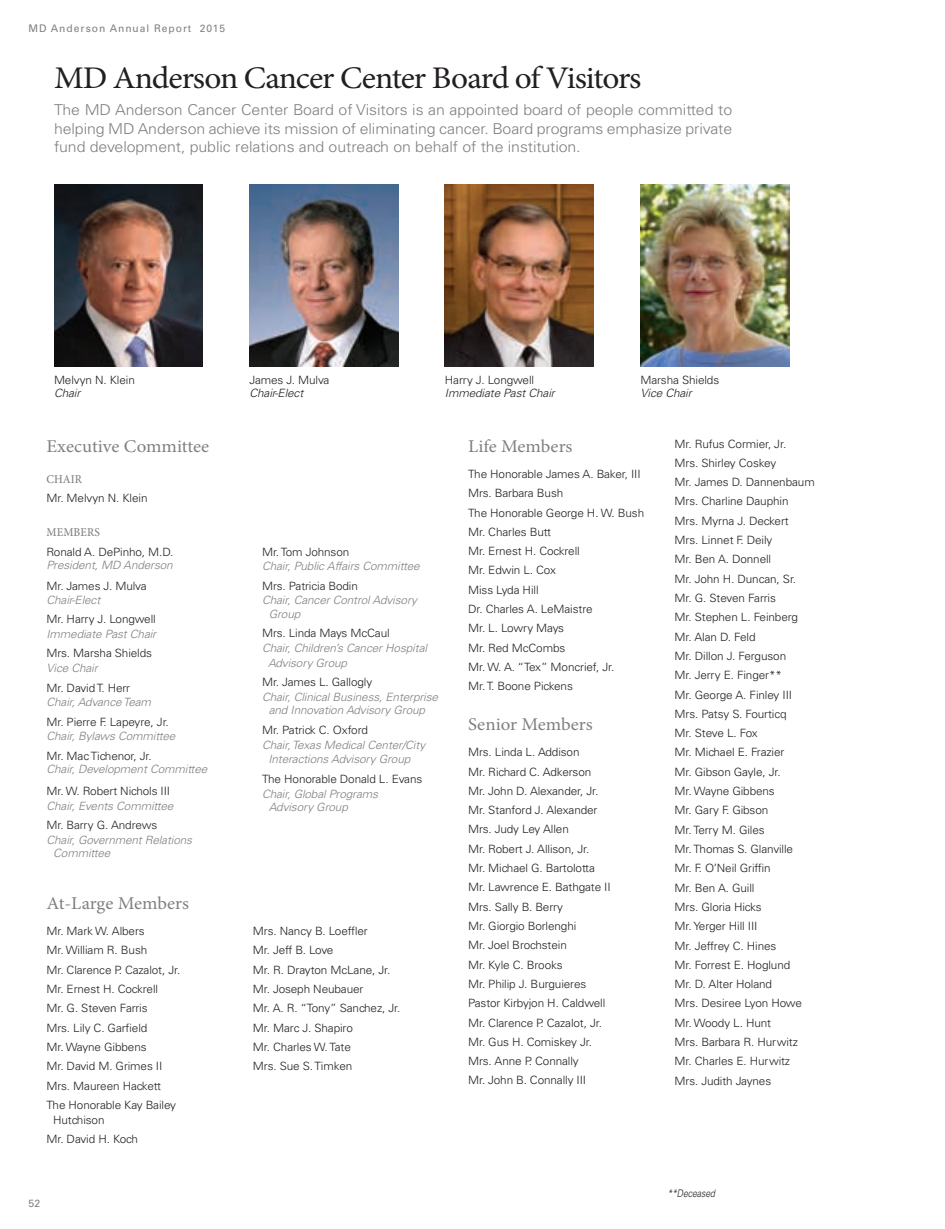
<style>
.page{position:relative;width:945px;height:1229px;background:#fff}
.page>*{position:absolute;margin:0;border:0;box-sizing:border-box;transform-origin:0 0}
.t1{font:31.5px "Minion Pro";letter-spacing:-.035em;color:#231f20;scale:1.06 1}
.t2{font:18px "Minion Pro";color:#808083;scale:1.05 1}
.t3{font:300 15px/18.3px "Univers LT Std";letter-spacing:-.005em;color:#808083;text-align:justify;scale:1.06 1}
.t4{font:500 12px "Minion Pro";letter-spacing:.01em;color:#808083;scale:.95 1}
.t5{font:300 11.4px/19.4px "Univers LT Std";letter-spacing:-.01em;color:#231f20}
.t6{font:italic 300 11.4px/13.5px "Univers LT Std";letter-spacing:-.01em;color:#808083}
.t7{font:italic 300 11.4px "Univers LT Std";letter-spacing:-.01em;color:#231f20}
.t8{font:10.5px "Univers LT Std";letter-spacing:.095em;color:#808083}
.t9{font:italic 300 10.5px "Univers LT Std";letter-spacing:-.01em;color:#231f20;scale:.83 1}
</style>
<div class="page">
<img style="left:54px;top:184px;width:149px;height:182px">
<img style="left:249px;top:184px;width:149px;height:182px">
<img style="left:445px;top:184px;width:149px;height:182px">
<img style="left:640px;top:184px;width:149px;height:182px">
<p class="t8" style="left:28px;top:22px;width:198px">MD Anderson Annual Report 2015</p>
<h1 class="t1" style="left:54px;top:57px;width:556px">MD Anderson Cancer Center Board of Visitors</h1>
<p class="t3" style="left:54px;top:101px;width:641px">The MD Anderson Cancer Center Board of Visitors is an appointed board of people committed to helping MD Anderson achieve its mission of eliminating cancer. Board programs emphasize private fund development, public relations and outreach on behalf of the institution.</p>
<p class="t5" style="left:54px;top:370px;width:82px">Melvyn N. Klein</p>
<p class="t7" style="left:54px;top:386px;width:28px">Chair</p>
<h2 class="t2" style="left:46px;top:434px;width:157px">Executive Committee</h2>
<p class="t4" style="left:46px;top:470px;width:39px">CHAIR</p>
<p class="t5" style="left:46px;top:488px;width:103px">Mr. Melvyn N. Klein</p>
<p class="t4" style="left:46px;top:524px;width:58px">MEMBERS</p>
<p class="t5" style="left:46px;top:542px;width:129px">Ronald A. DePinho, M.D.</p>
<p class="t6" style="left:46px;top:558px;width:128px">President, MD Anderson</p>
<p class="t5" style="left:46px;top:577px;width:102px">Mr. James J. Mulva</p>
<p class="t6" style="left:46px;top:593px;width:55px">Chair-Elect</p>
<p class="t5" style="left:46px;top:609px;width:111px">Mr. Harry J. Longwell</p>
<p class="t6" style="left:46px;top:627px;width:111px">Immediate Past Chair</p>
<p class="t5" style="left:46px;top:643px;width:107px">Mrs. Marsha Shields</p>
<p class="t6" style="left:46px;top:661px;width:53px">Vice Chair</p>
<p class="t5" style="left:46px;top:678px;width:85px">Mr. David T. Herr</p>
<p class="t6" style="left:46px;top:695px;width:106px">Chair, Advance Team</p>
<p class="t5" style="left:46px;top:712px;width:124px">Mr. Pierre F. Lapeyre, Jr.</p>
<p class="t6" style="left:46px;top:729px;width:131px">Chair, Bylaws Committee</p>
<p class="t5" style="left:46px;top:746px;width:107px">Mr. Mac Tichenor, Jr.</p>
<p class="t6" style="left:46px;top:762px;width:162px">Chair, Development Committee</p>
<p class="t5" style="left:46px;top:781px;width:125px">Mr. W. Robert Nichols III</p>
<p class="t6" style="left:46px;top:799px;width:129px">Chair, Events Committee</p>
<p class="t5" style="left:46px;top:815px;width:112px">Mr. Barry G. Andrews</p>
<p class="t6" style="left:53px;top:833px;width:140px;text-indent:-7px">Chair, Government Relations<br>Committee</p>
<h2 class="t2" style="left:46px;top:891px;width:137px">At-Large Members</h2>
<p class="t5" style="left:46px;top:921px;width:135px">Mr. Mark W. Albers<br>Mr. William R. Bush<br>Mr. Clarence P. Cazalot, Jr.<br>Mr. Ernest H. Cockrell<br>Mr. G. Steven Farris<br>Mrs. Lily C. Garfield<br>Mr. Wayne Gibbens<br>Mr. David M. Grimes II<br>Mrs. Maureen Hackett<br>The Honorable Kay Bailey</p>
<p class="t5" style="left:46px;top:1110px;width:93px;text-indent:7px">Hutchison<br>Mr. David H. Koch</p>
<p class="t8" style="left:28px;top:1197px;width:13px">52</p>
<p class="t5" style="left:249px;top:370px;width:82px">James J. Mulva</p>
<p class="t7" style="left:249px;top:386px;width:55px">Chair-Elect</p>
<p class="t5" style="left:445px;top:370px;width:91px">Harry J. Longwell</p>
<p class="t7" style="left:445px;top:386px;width:111px">Immediate Past Chair</p>
<p class="t5" style="left:640px;top:370px;width:80px">Marsha Shields</p>
<p class="t7" style="left:640px;top:386px;width:53px">Vice Chair</p>
<p class="t5" style="left:262px;top:542px;width:89px">Mr. Tom Johnson</p>
<p class="t6" style="left:262px;top:559px;width:159px">Chair, Public Affairs Committee</p>
<p class="t5" style="left:262px;top:576px;width:97px">Mrs. Patricia Bodin</p>
<p class="t6" style="left:269px;top:594px;width:150px;text-indent:-7px">Chair, Cancer Control Advisory<br>Group</p>
<p class="t5" style="left:262px;top:623px;width:129px">Mrs. Linda Mays McCaul</p>
<p class="t6" style="left:268px;top:640px;width:161px;line-height:14.9px;text-indent:-6px">Chair, Children’s Cancer Hospital<br>Advisory Group</p>
<p class="t5" style="left:262px;top:672px;width:112px">Mr. James L. Gallogly</p>
<p class="t6" style="left:262px;top:690px;width:178px;text-align:center">Chair, Clinical Business, Enterprise and Innovation Advisory Group</p>
<p class="t5" style="left:262px;top:720px;width:108px">Mr. Patrick C. Oxford</p>
<p class="t6" style="left:268px;top:737px;width:158px;line-height:14.9px;text-indent:-6px">Chair, Texas Medical Center/City<br>Interactions Advisory Group</p>
<p class="t5" style="left:262px;top:769px;width:162px">The Honorable Donald L. Evans</p>
<p class="t6" style="left:269px;top:787px;width:111px;text-indent:-7px">Chair, Global Programs<br>Advisory Group</p>
<p class="t5" style="left:253px;top:921px;width:149px">Mrs. Nancy B. Loeffler<br>Mr. Jeff B. Love<br>Mr. R. Drayton McLane, Jr.<br>Mr. Joseph Neubauer<br>Mr. A. R. “Tony” Sanchez, Jr.<br>Mr. Marc J. Shapiro<br>Mr. Charles W. Tate<br>Mrs. Sue S. Timken</p>
<h2 class="t2" style="left:468px;top:434px;width:101px">Life Members</h2>
<p class="t5" style="left:468px;top:464px;width:178px">The Honorable James A. Baker, III<br>Mrs. Barbara Bush<br>The Honorable George H. W. Bush<br>Mr. Charles Butt<br>Mr. Ernest H. Cockrell<br>Mr. Edwin L. Cox<br>Miss Lyda Hill<br>Dr. Charles A. LeMaistre<br>Mr. L. Lowry Mays<br>Mr. Red McCombs<br>Mr. W. A. “Tex” Moncrief, Jr.<br>Mr. T. Boone Pickens</p>
<h2 class="t2" style="left:468px;top:712px;width:120px">Senior Members</h2>
<p class="t5" style="left:468px;top:742px;width:144px">Mrs. Linda L. Addison<br>Mr. Richard C. Adkerson<br>Mr. John D. Alexander, Jr.<br>Mr. Stanford J. Alexander<br>Mrs. Judy Ley Allen<br>Mr. Robert J. Allison, Jr.<br>Mr. Michael G. Bartolotta<br>Mr. Lawrence E. Bathgate II<br>Mrs. Sally B. Berry<br>Mr. Giorgio Borlenghi<br>Mr. Joel Brochstein<br>Mr. Kyle C. Brooks<br>Mr. Philip J. Burguieres<br>Pastor Kirbyjon H. Caldwell<br>Mr. Clarence P. Cazalot, Jr.<br>Mr. Gus H. Comiskey Jr.<br>Mrs. Anne P. Connally<br>Mr. John B. Connally III</p>
<p class="t5" style="left:675px;top:434px;width:142px">Mr. Rufus Cormier, Jr.<br>Mrs. Shirley Coskey<br>Mr. James D. Dannenbaum<br>Mrs. Charline Dauphin<br>Mrs. Myrna J. Deckert<br>Mrs. Linnet F. Deily<br>Mr. Ben A. Donnell<br>Mr. John H. Duncan, Sr.<br>Mr. G. Steven Farris<br>Mr. Stephen L. Feinberg<br>Mr. Alan D. Feld<br>Mr. Dillon J. Ferguson<br>Mr. Jerry E. Finger**<br>Mr. George A. Finley III<br>Mrs. Patsy S. Fourticq<br>Mr. Steve L. Fox<br>Mr. Michael E. Frazier<br>Mr. Gibson Gayle, Jr.<br>Mr. Wayne Gibbens<br>Mr. Gary F. Gibson<br>Mr. Terry M. Giles<br>Mr. Thomas S. Glanville<br>Mr. F. O’Neil Griffin<br>Mr. Ben A. Guill<br>Mrs. Gloria Hicks<br>Mr. Yerger Hill III<br>Mr. Jeffrey C. Hines<br>Mr. Forrest E. Hoglund<br>Mr. D. Alter Holand<br>Mrs. Desiree Lyon Howe<br>Mr. Woody L. Hunt<br>Mrs. Barbara R. Hurwitz<br>Mr. Charles E. Hurwitz<br>Mrs. Judith Jaynes</p>
<p class="t9" style="left:667px;top:1186px;width:59px">**Deceased</p>
</div>
